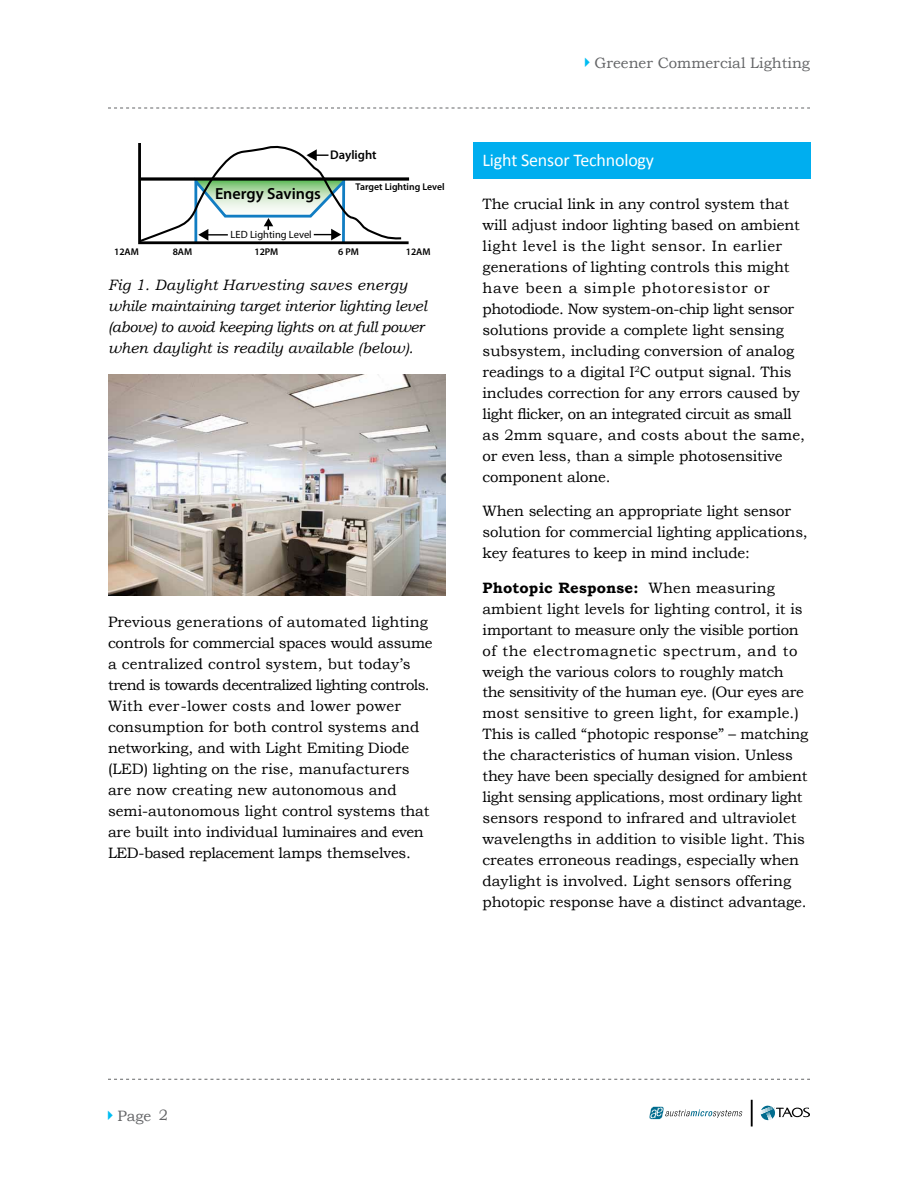
<style>
.page{position:relative;width:918px;height:1188px;background:#fff}
.page>*{position:absolute;margin:0;border:0;box-sizing:border-box;transform-origin:0 0}
.t1{font:18px "Calibri";letter-spacing:-.01em;color:#fff}
.t2{font:600 16.05px "Myriad Pro";color:#000}
.t3{font:15px/21px "Bookman Old Style";letter-spacing:-.01em;color:#000}
.t4{font:italic 15px/21px "Bookman Old Style";letter-spacing:-.01em;color:#000}
.t5{font:15px "Bookman Old Style";color:#636466}
.t6{font:600 12.6px "Myriad Pro";color:#000}
.t7{font:10.5px "Myriad Pro";color:#000}
.t8{font:600 9.75px "Myriad Pro";color:#000}
.s1{color:#00bdf2}
.s2{font-weight:700}
</style>
<div class="page">
<div style="left:473px;top:143px;width:337px;height:36px;background:#00aeef"></div>
<img style="left:108px;top:374px;width:337px;height:222px">
<svg style="left:138px;top:144px;width:272px;height:101px"></svg>
<svg style="left:649px;top:1107px;width:93px;height:12px"></svg>
<hr style="left:751px;top:1100px;width:2px;height:26px;background:#000">
<svg style="left:761px;top:1105px;width:49px;height:16px"></svg>
<svg style="left:108px;top:108px;width:702px;height:1px"></svg>
<svg style="left:108px;top:1079px;width:702px;height:1px"></svg>
<p class="t2" style="left:215px;top:183px;width:108px">Energy Savings</p>
<p class="t6" style="left:330px;top:147px;width:48px">Daylight</p>
<p class="t8" style="left:356px;top:180px;width:91px">Target Lighting Level</p>
<p class="t7" style="left:231px;top:228px;width:83px">LED Lighting Level</p>
<p class="t8" style="left:114px;top:246px;width:26px">12AM</p>
<p class="t8" style="left:173px;top:246px;width:21px">8AM</p>
<p class="t8" style="left:254px;top:246px;width:25px">12PM</p>
<p class="t8" style="left:338px;top:246px;width:22px">6 PM</p>
<p class="t8" style="left:406px;top:246px;width:26px">12AM</p>
<p class="t4" style="left:108px;top:274px;width:321px">Fig 1. Daylight Harvesting saves energy while maintaining target interior lighting level (above) to avoid keeping lights on at full power when daylight is readily available (below).</p>
<p class="t3" style="left:108px;top:612px;width:326px">Previous generations of automated lighting controls for commercial spaces would assume a centralized control system, but today’s trend is towards decentralized lighting controls.<br>With ever-lower costs and lower power consumption for both control systems and networking, and with Light Emiting Diode (LED) lighting on the rise, manufacturers are now creating new autonomous and semi-autonomous light control systems that are built into individual luminaires and even LED-based replacement lamps themselves.</p>
<p class="t5" style="left:579px;top:54px;width:232px"><span class="s1">✔</span>Greener Commercial Lighting</p>
<p class="t1" style="left:483px;top:149px;width:173px">Light Sensor Technology</p>
<p class="t3" style="left:483px;top:193px;width:324px">The crucial link in any control system that will adjust indoor lighting based on ambient light level is the light sensor. In earlier generations of lighting controls this might have been a simple photoresistor or photodiode. Now system-on-chip light sensor solutions provide a complete light sensing subsystem, including conversion of analog readings to a digital I<sup>2</sup>C output signal. This includes correction for any errors caused by light flicker, on an integrated circuit as small as 2mm square, and costs about the same, or even less, than a simple photosensitive component alone.</p>
<p class="t3" style="left:483px;top:500px;width:327px">When selecting an appropriate light sensor solution for commercial lighting applications, key features to keep in mind include:</p>
<p class="t3" style="left:483px;top:577px;width:327px"><span class="s2">Photopic Response:</span> When measuring ambient light levels for lighting control, it is important to measure only the visible portion of the electromagnetic spectrum, and to weigh the various colors to roughly match the sensitivity of the human eye. (Our eyes are most sensitive to green light, for example.)<br>This is called “photopic response” – matching the characteristics of human vision. Unless they have been specially designed for ambient light sensing applications, most ordinary light sensors respond to infrared and ultraviolet wavelengths in addition to visible light. This creates erroneous readings, especially when daylight is involved. Light sensors offering photopic response have a distinct advantage.</p>
<p class="t5" style="left:102px;top:1107px;width:67px"><span class="s1">✔</span>Page 2</p>
</div>
